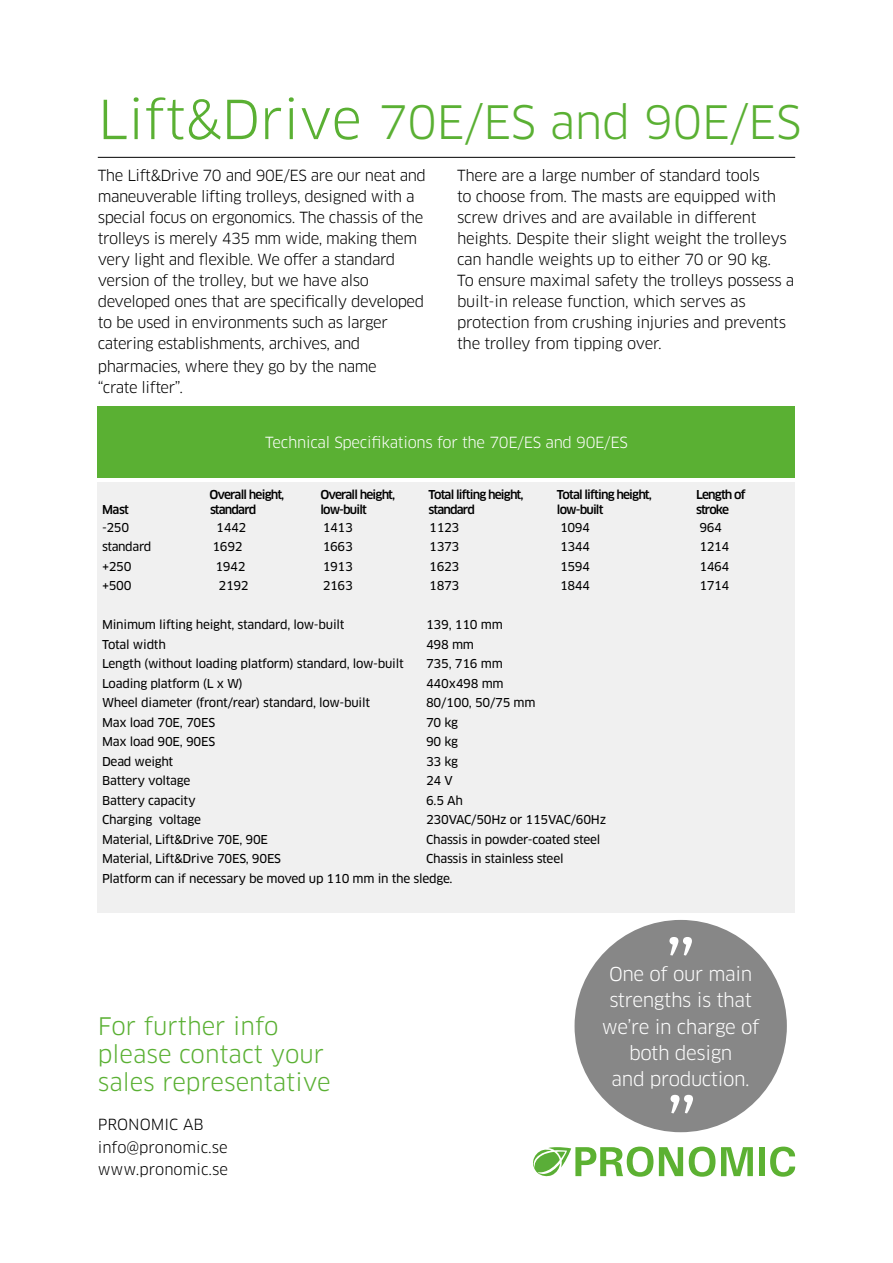
<style>
.page{position:relative;width:893px;height:1263px;background:#fff}
.page>*{position:absolute;margin:0;border:0;box-sizing:border-box;transform-origin:0 0}
.t1{font:45px "Clan Pro";letter-spacing:-.01em;color:#5ab033}
.t2{font:23.7px/28.3px "Clan Pro";color:#5ab033}
.t3{font:18.75px/26.2px "Clan Pro";letter-spacing:-.02em;color:#fff;text-align:center}
.t4{font:15px/21px "Clan Pro";letter-spacing:-.03em;color:#000}
.t5{font:15px "Clan Pro";letter-spacing:-.02em;color:#fff}
.t6{font:15px/22.5px "Clan Pro";color:#000}
.t7{font:12px/19.5px "Clan Pro News";letter-spacing:-.02em;color:#000}
.t8{font:500 12px "Clan Pro";letter-spacing:-.07em;color:#000}
.s1{font-size:52.5px}
</style>
<div class="page">
<svg style="left:533px;top:1146px;width:120px;height:31px"></svg>
<svg style="left:659px;top:1147px;width:24px;height:29px"></svg>
<svg style="left:689px;top:1146px;width:26px;height:31px"></svg>
<svg style="left:721px;top:1147px;width:32px;height:29px"></svg>
<div style="left:759px;top:1147px;width:6px;height:29px;background:#5cb132"></div>
<svg style="left:770px;top:1146px;width:25px;height:31px"></svg>
<div style="left:98px;top:407px;width:697px;height:71px;background:#5ab033"></div>
<div style="left:98px;top:482px;width:697px;height:430px;background:#f0f0f0"></div>
<div style="left:575px;top:920px;width:212px;height:212px;background:#878787;border-radius:50%"></div>
<svg style="left:669px;top:937px;width:23px;height:18px"></svg>
<svg style="left:670px;top:1095px;width:23px;height:18px"></svg>
<hr style="left:98px;top:157px;width:697px;height:1px;background:#000">
<h1 class="t1" style="left:98px;top:96px;width:705px"><span class="s1">Lift&amp;Drive</span> 70E/ES and 90E/ES</h1>
<p class="t4" style="left:457px;top:165px;width:339px">There are a large number of standard tools<br>to choose from. The masts are equipped with screw drives and are available in different heights. Despite their slight weight the trolleys can handle weights up to either 70 or 90 kg.<br>To ensure maximal safety the trolleys possess a built-in release function, which serves as protection from crushing injuries and prevents the trolley from tipping over.</p>
<p class="t4" style="left:98px;top:165px;width:330px">The Lift&amp;Drive 70 and 90E/ES are our neat and maneuverable lifting trolleys, designed with a special focus on ergonomics. The chassis of the trolleys is merely 435 mm wide, making them very light and flexible. We offer a standard version of the trolley, but we have also developed ones that are specifically developed to be used in environments such as larger catering establishments, archives, and</p>
<p class="t4" style="left:98px;top:356px;width:280px">pharmacies, where they go by the name “crate lifter”.</p>
<p class="t5" style="left:265px;top:434px;width:364px">Technical Specifikations for the 70E/ES and 90E/ES</p>
<p class="t8" style="left:209px;top:487px;width:76px">Overall height,</p>
<p class="t8" style="left:320px;top:487px;width:76px">Overall height,</p>
<p class="t8" style="left:429px;top:487px;width:96px">Total lifting height,</p>
<p class="t8" style="left:557px;top:487px;width:96px">Total lifting height,</p>
<p class="t8" style="left:696px;top:487px;width:51px">Length of</p>
<p class="t8" style="left:102px;top:502px;width:29px">Mast</p>
<p class="t8" style="left:210px;top:502px;width:48px">standard</p>
<p class="t8" style="left:320px;top:502px;width:48px">low-built</p>
<p class="t8" style="left:429px;top:502px;width:48px">standard</p>
<p class="t8" style="left:557px;top:502px;width:48px">low-built</p>
<p class="t8" style="left:696px;top:502px;width:35px">stroke</p>
<p class="t7" style="left:102px;top:518px;width:29px">-250</p>
<p class="t7" style="left:216px;top:518px;width:32px">1442</p>
<p class="t7" style="left:323px;top:518px;width:32px">1413</p>
<p class="t7" style="left:429px;top:518px;width:32px">1123</p>
<p class="t7" style="left:560px;top:518px;width:32px">1094</p>
<p class="t7" style="left:699px;top:518px;width:24px">964</p>
<p class="t7" style="left:102px;top:537px;width:51px">standard</p>
<p class="t7" style="left:213px;top:537px;width:32px">1692</p>
<p class="t7" style="left:323px;top:537px;width:32px">1663</p>
<p class="t7" style="left:429px;top:537px;width:32px">1373</p>
<p class="t7" style="left:560px;top:537px;width:32px">1344</p>
<p class="t7" style="left:699px;top:537px;width:32px">1214</p>
<p class="t7" style="left:102px;top:557px;width:31px">+250</p>
<p class="t7" style="left:215px;top:557px;width:32px">1942</p>
<p class="t7" style="left:323px;top:557px;width:32px">1913</p>
<p class="t7" style="left:429px;top:557px;width:32px">1623</p>
<p class="t7" style="left:560px;top:557px;width:32px">1594</p>
<p class="t7" style="left:699px;top:557px;width:32px">1464</p>
<p class="t7" style="left:102px;top:576px;width:31px">+500</p>
<p class="t7" style="left:219px;top:576px;width:32px">2192</p>
<p class="t7" style="left:323px;top:576px;width:32px">2163</p>
<p class="t7" style="left:429px;top:576px;width:32px">1873</p>
<p class="t7" style="left:560px;top:576px;width:32px">1844</p>
<p class="t7" style="left:699px;top:576px;width:32px">1714</p>
<p class="t7" style="left:102px;top:615px;width:244px">Minimum lifting height, standard, low-built</p>
<p class="t7" style="left:426px;top:615px;width:78px">139, 110 mm</p>
<p class="t7" style="left:102px;top:635px;width:65px">Total width</p>
<p class="t7" style="left:426px;top:635px;width:49px">498 mm</p>
<p class="t7" style="left:102px;top:654px;width:303px">Length (without loading platform) standard, low-built</p>
<p class="t7" style="left:426px;top:654px;width:78px">735, 716 mm</p>
<p class="t7" style="left:102px;top:674px;width:142px">Loading platform (L x W)</p>
<p class="t7" style="left:426px;top:674px;width:79px">440x498 mm</p>
<p class="t7" style="left:102px;top:693px;width:270px">Wheel diameter (front/rear) standard, low-built</p>
<p class="t7" style="left:426px;top:693px;width:111px">80/100, 50/75 mm</p>
<p class="t7" style="left:102px;top:713px;width:115px">Max load 70E, 70ES</p>
<p class="t7" style="left:426px;top:713px;width:34px">70 kg</p>
<p class="t7" style="left:102px;top:732px;width:115px">Max load 90E, 90ES</p>
<p class="t7" style="left:426px;top:732px;width:34px">90 kg</p>
<p class="t7" style="left:102px;top:752px;width:73px">Dead weight</p>
<p class="t7" style="left:426px;top:752px;width:34px">33 kg</p>
<p class="t7" style="left:102px;top:771px;width:90px">Battery voltage</p>
<p class="t7" style="left:426px;top:771px;width:28px">24 V</p>
<p class="t7" style="left:102px;top:791px;width:95px">Battery capacity</p>
<p class="t7" style="left:426px;top:791px;width:39px">6.5 Ah</p>
<p class="t7" style="left:102px;top:810px;width:100px">Charging voltage</p>
<p class="t7" style="left:426px;top:810px;width:182px">230VAC/50Hz or 115VAC/60Hz</p>
<p class="t7" style="left:102px;top:830px;width:167px">Material, Lift&amp;Drive 70E, 90E</p>
<p class="t7" style="left:426px;top:830px;width:176px">Chassis in powder-coated steel</p>
<p class="t7" style="left:102px;top:849px;width:181px">Material, Lift&amp;Drive 70ES, 90ES</p>
<p class="t7" style="left:102px;top:849px;width:463px;text-indent:324px">Chassis in stainless steel<br>Platform can if necessary be moved up 110 mm in the sledge.</p>
<h2 class="t2" style="left:98px;top:1012px;width:234px">For further info please contact your sales representative</h2>
<p class="t6" style="left:98px;top:1113px;width:132px">PRONOMIC AB info@pronomic.se www.pronomic.se</p>
<p class="t3" style="left:602px;top:961px;width:159px">One of our main strengths is that we’re in charge of both design<br>and production.</p>
</div>
